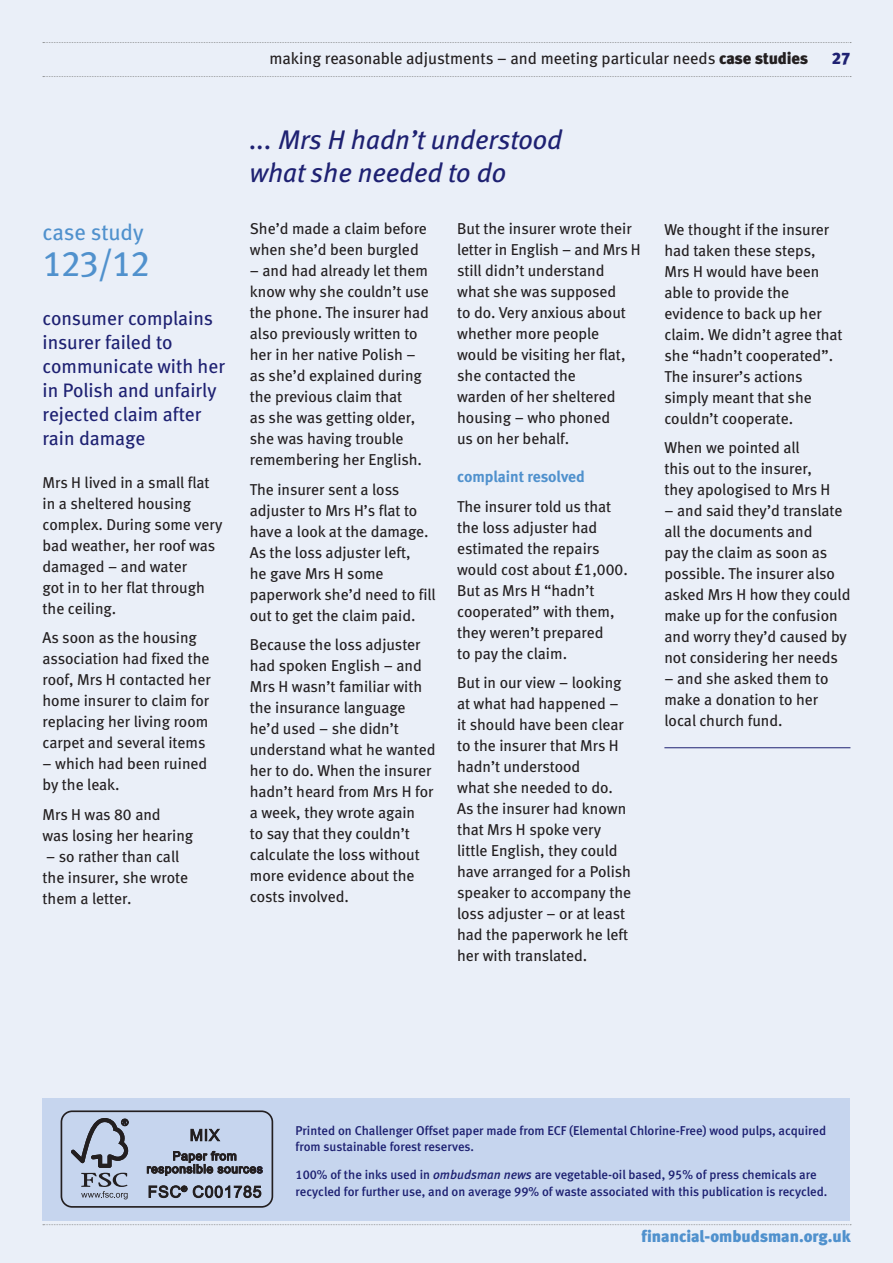
<style>
.page{position:relative;width:893px;height:1263px;background:#eaeff8}
.page>*{position:absolute;margin:0;border:0;box-sizing:border-box;transform-origin:0 0}
.t1{font:36px "Meta Book LF";color:#5091cd}
.t2{font:italic 27px/33px "Meta Book LF";color:#1e2172}
.t3{font:22.5px "Meta Book LF";letter-spacing:-.005em;color:#5091cd}
.t4{font:19.5px/24px "Meta Book LF";color:#1e2172}
.t5{font:16.5px "Meta Book LF";color:#231f20}
.t6{font:16.5px "Meta Black LF";color:#5091cd}
.t7{font:16.5px "Meta Black LF";color:#1e2172}
.t8{font:15.75px/21px "Meta Book LF";color:#231f20}
.t9{font:15.75px "Meta Bold LF";color:#5091cd}
.t10{font:12.75px/16.5px "Meta Medium LF";color:#1e2172}
.s1{font-family:"Meta Black LF"}
.s2{font-style:italic}
</style>
<div class="page">
<div style="left:43px;top:1098px;width:807px;height:122px;background:#c6d5ee"></div>
<div style="left:61px;top:1110px;width:212px;height:98px;border:2px solid #231f20;border-radius:11px"></div>
<svg style="left:71px;top:1118px;width:58px;height:81px"></svg>
<svg style="left:190px;top:1128px;width:31px;height:14px"></svg>
<svg style="left:147px;top:1151px;width:116px;height:25px"></svg>
<svg style="left:148px;top:1185px;width:114px;height:13px"></svg>
<svg style="left:43px;top:42px;width:808px;height:1px"></svg>
<svg style="left:43px;top:76px;width:808px;height:1px"></svg>
<svg style="left:43px;top:1224px;width:808px;height:1px"></svg>
<hr style="left:664px;top:747px;width:186px;height:1px;background:#1e2172">
<h3 class="t3" style="left:43px;top:219px;width:103px">case study</h3>
<h1 class="t1" style="left:43px;top:242px;width:109px">123/12</h1>
<p class="t4" style="left:43px;top:306px;width:184px">consumer complains insurer failed to communicate with her in Polish and unfairly rejected claim after rain damage</p>
<p class="t8" style="left:43px;top:471px;width:181px">Mrs H lived in a small flat in a sheltered housing complex. During some very bad weather, her roof was damaged – and water<br>got in to her flat through the ceiling.</p>
<p class="t8" style="left:43px;top:627px;width:170px">As soon as the housing association had fixed the roof, Mrs H contacted her home insurer to claim for replacing her living room carpet and several items</p>
<p class="t8" style="left:43px;top:753px;width:166px">– which had been ruined by the leak.</p>
<p class="t8" style="left:43px;top:803px;width:152px">Mrs H was 80 and<br>was losing her hearing</p>
<p class="t8" style="left:43px;top:845px;width:147px">– so rather than call the insurer, she wrote them a letter.</p>
<p class="t5" style="left:269px;top:49px;width:540px">making reasonable adjustments – and meeting particular needs <span class="s1">case studies</span></p>
<p class="t7" style="left:832px;top:48px;width:20px">27</p>
<h2 class="t2" style="left:250px;top:123px;width:314px">... Mrs H hadn’t understood what she needed to do</h2>
<p class="t8" style="left:250px;top:218px;width:179px">She’d made a claim before when she’d been burgled</p>
<p class="t8" style="left:250px;top:260px;width:181px">– and had already let them know why she couldn’t use the phone. The insurer had also previously written to her in her native Polish – as she’d explained during the previous claim that<br>as she was getting older, she was having trouble remembering her English.</p>
<p class="t8" style="left:250px;top:479px;width:187px">The insurer sent a loss adjuster to Mrs H’s flat to have a look at the damage.<br>As the loss adjuster left,<br>he gave Mrs H some paperwork she’d need to fill out to get the claim paid.</p>
<p class="t8" style="left:250px;top:634px;width:187px">Because the loss adjuster had spoken English – and<br>Mrs H wasn’t familiar with the insurance language he’d used – she didn’t understand what he wanted her to do. When the insurer hadn’t heard from Mrs H for a week, they wrote again<br>to say that they couldn’t calculate the loss without more evidence about the costs involved.</p>
<p class="t8" style="left:457px;top:218px;width:185px">But the insurer wrote their letter in English – and Mrs H still didn’t understand what she was supposed<br>to do. Very anxious about whether more people would be visiting her flat, she contacted the<br>warden of her sheltered housing – who phoned<br>us on her behalf.</p>
<p class="t9" style="left:457px;top:467px;width:129px">complaint resolved</p>
<p class="t8" style="left:457px;top:496px;width:172px">The insurer told us that the loss adjuster had estimated the repairs would cost about £1,000.<br>But as Mrs H “hadn’t cooperated” with them, they weren’t prepared<br>to pay the claim.</p>
<p class="t8" style="left:457px;top:672px;width:176px">But in our view – looking at what had happened – it should have been clear to the insurer that Mrs H hadn’t understood<br>what she needed to do.<br>As the insurer had known that Mrs H spoke very little English, they could have arranged for a Polish speaker to accompany the loss adjuster – or at least had the paperwork he left her with translated.</p>
<p class="t8" style="left:664px;top:218px;width:180px">We thought if the insurer had taken these steps,<br>Mrs H would have been able to provide the evidence to back up her claim. We didn’t agree that she “hadn’t cooperated”.<br>The insurer’s actions simply meant that she couldn’t cooperate.</p>
<p class="t8" style="left:664px;top:437px;width:167px">When we pointed all<br>this out to the insurer, they apologised to Mrs H</p>
<p class="t8" style="left:664px;top:500px;width:187px">– and said they’d translate all the documents and<br>pay the claim as soon as possible. The insurer also asked Mrs H how they could make up for the confusion and worry they’d caused by not considering her needs</p>
<p class="t8" style="left:664px;top:668px;width:166px">– and she asked them to make a donation to her local church fund.</p>
<p class="t10" style="left:296px;top:1122px;width:532px">Printed on Challenger Offset paper made from ECF (Elemental Chlorine-Free) wood pulps, acquired from sustainable forest reserves.</p>
<p class="t10" style="left:296px;top:1166px;width:533px">100% of the inks used in <span class="s2">ombudsman news</span> are vegetable-oil based, 95% of press chemicals are recycled for further use, and on average 99% of waste associated with this publication is recycled.</p>
<p class="t6" style="left:642px;top:1226px;width:211px">financial-ombudsman.org.uk</p>
</div>
